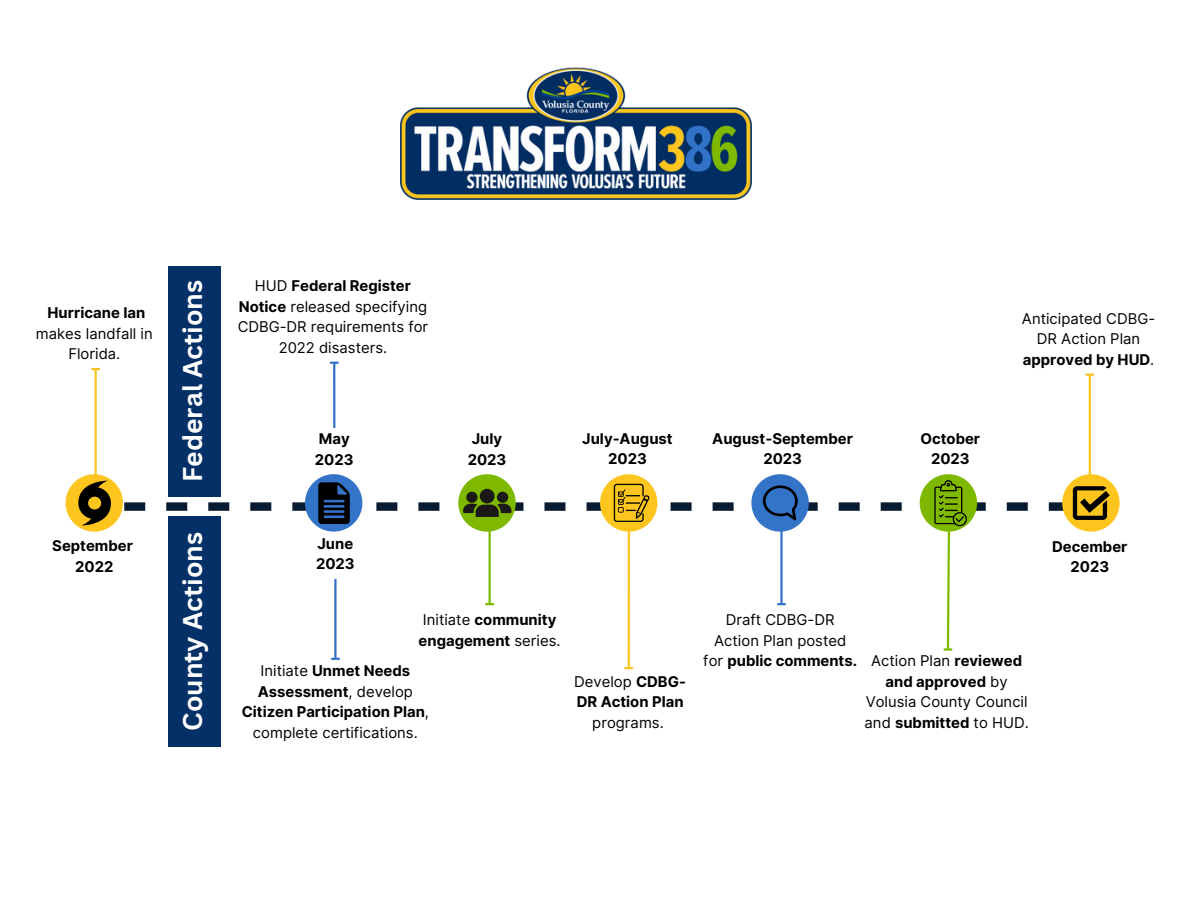
<style>
.page{position:relative;width:1188px;height:918px;background:#fff}
.page>*{position:absolute;margin:0;border:0;box-sizing:border-box;transform-origin:0 0}
.t1{font:700 26.4px "Canva Sans";color:#fff}
.t2{font:14.85px/20.4px "Inter";color:#000;text-align:center}
.t3{font:700 14.85px/20.4px "Inter";color:#000;text-align:center}
.s1{font-weight:700}
.s2{font-weight:400}
</style>
<div class="page">
<hr style="left:628px;top:488px;width:2px;height:180px;background:#fdc51e">
<svg style="left:624px;top:667px;width:9px;height:2px"></svg>
<hr style="left:95px;top:370px;width:2px;height:149px;background:#f8c321">
<svg style="left:91px;top:368px;width:9px;height:2px"></svg>
<hr style="left:333px;top:363px;width:2px;height:65px;background:#3273c7">
<svg style="left:330px;top:362px;width:9px;height:2px"></svg>
<hr style="left:1089px;top:375px;width:2px;height:149px;background:#f8c321">
<svg style="left:1085px;top:374px;width:9px;height:2px"></svg>
<div style="left:168px;top:517px;width:53px;height:230px;background:#033067"></div>
<div style="left:168px;top:266px;width:53px;height:231px;background:#033067"></div>
<svg style="left:66px;top:474px;width:1054px;height:177px"></svg>
<img style="left:401px;top:67px;width:351px;height:132px">
<hr style="left:334px;top:579px;width:3px;height:79px;background:#3273c7">
<svg style="left:331px;top:658px;width:9px;height:2px"></svg>
<p class="t2" style="left:36px;top:303px;width:118px"><span class="s1">Hurricane Ian </span>makes landfall in<br>Florida.</p>
<p class="t3" style="left:52px;top:536px;width:82px">September</p>
<p class="t3" style="left:75px;top:556px;width:40px">2022</p>
<p class="t1" style="left:174px;top:482px;width:203px;rotate:-90deg">Federal Actions</p>
<p class="t1" style="left:174px;top:731px;width:200px;rotate:-90deg">County Actions</p>
<p class="t2" style="left:238px;top:276px;width:192px">HUD <span class="s1">Federal Register<br>Notice</span> released specifying<br>CDBG-DR requirements for<br>2022 disasters.</p>
<p class="t3" style="left:319px;top:429px;width:33px">May</p>
<p class="t3" style="left:315px;top:449px;width:40px">2023</p>
<p class="t3" style="left:472px;top:429px;width:32px">July</p>
<p class="t3" style="left:468px;top:449px;width:40px">2023</p>
<p class="t3" style="left:582px;top:428px;width:92px">July-August</p>
<p class="t3" style="left:608px;top:449px;width:40px">2023</p>
<p class="t3" style="left:712px;top:428px;width:142px">August-September</p>
<p class="t3" style="left:763px;top:449px;width:40px">2023</p>
<p class="t3" style="left:920px;top:428px;width:61px">October</p>
<p class="t3" style="left:931px;top:449px;width:40px">2023</p>
<p class="t2" style="left:1022px;top:308px;width:135px">Anticipated CDBG-<br>DR Action Plan <span class="s1">approved by HUD</span>.</p>
<p class="t3" style="left:316px;top:533px;width:40px;text-align:left">June<br>2023</p>
<p class="t3" style="left:419px;top:610px;width:144px;text-align:left"><span class="s2">Initiate</span> community engagement <span class="s2">series.</span></p>
<p class="t3" style="left:242px;top:661px;width:189px"><span class="s2">Initiate</span> Unmet Needs<br>Assessment<span class="s2">, develop<br></span>Citizen Participation Plan<span class="s2">, complete certifications.</span></p>
<p class="t3" style="left:574px;top:671px;width:113px"><span class="s2">Develop</span> CDBG-<br>DR Action Plan <span class="s2">programs.</span></p>
<p class="t2" style="left:703px;top:610px;width:155px">Draft CDBG-DR<br>Action Plan posted for <span class="s1">public comments.</span></p>
<p class="t2" style="left:865px;top:651px;width:166px">Action Plan <span class="s1">reviewed and approved</span> by<br>Volusia County Council and <span class="s1">submitted</span> to HUD.</p>
<p class="t3" style="left:1052px;top:536px;width:77px">December</p>
<p class="t3" style="left:1071px;top:556px;width:40px">2023</p>
</div>
